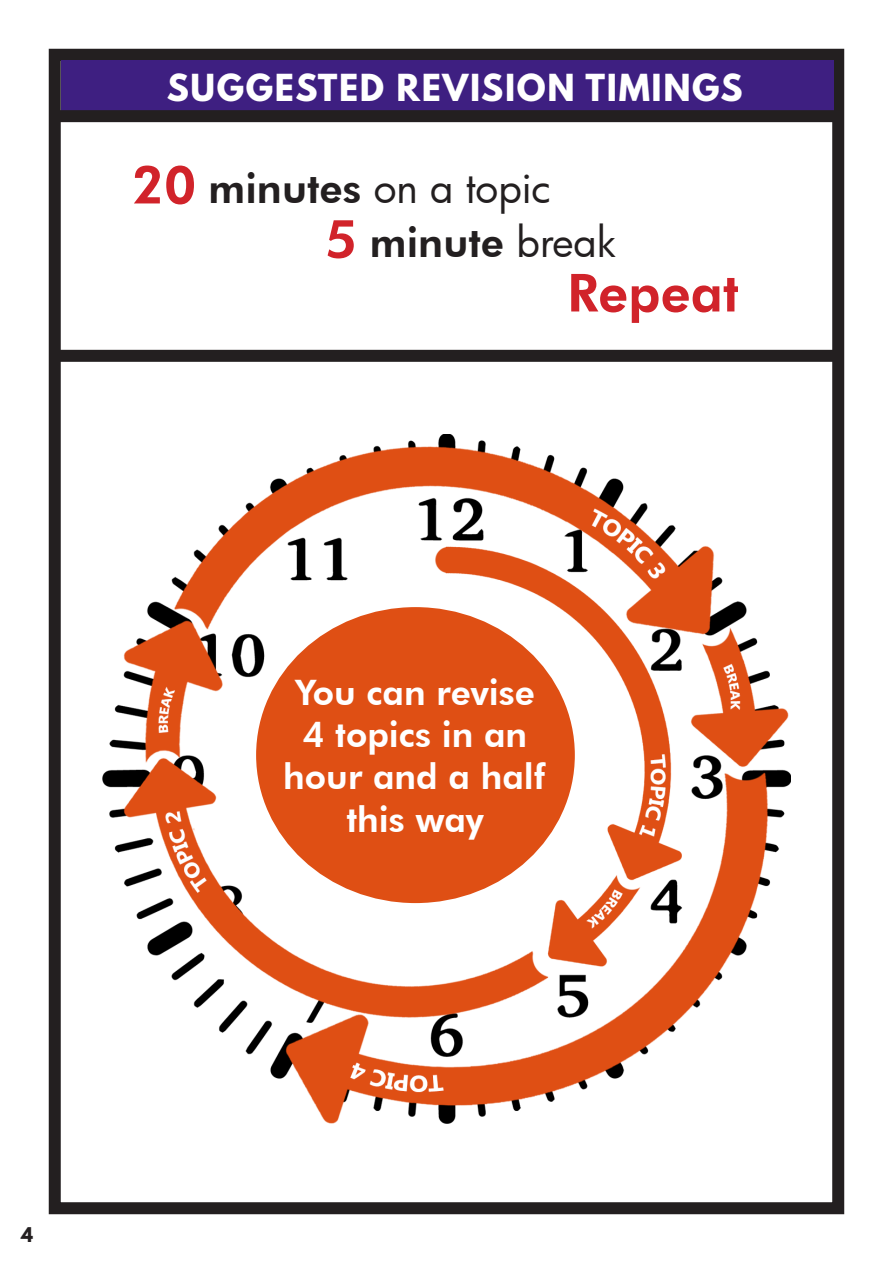
<style>
.page{position:relative;width:893px;height:1263px;background:#fff}
.page>*{position:absolute;margin:0;border:0;box-sizing:border-box;transform-origin:0 0}
.t1{font:800 52.5px "Futura BT";color:#d1232a}
.t2{font:40.5px "Futura";letter-spacing:-.005em;color:#231f20}
.t3{font:800 40.5px "Futura BT";color:#231f20}
.t4{font:800 35.1px/42px "Futura BT";color:#fff;text-align:center}
.t5{font:700 33px "League Spartan";letter-spacing:.05em;color:#fff}
.t6{font:700 18px "League Spartan";color:#231f20}
.s1{font-family:"Futura BT";font-weight:800;font-size:52.5px;color:#d1232a}
.s2{font-family:"Futura BT";font-weight:800}
.s3{font-size:52.5px;color:#d1232a}
.s4{font-family:"Futura";font-weight:400}
</style>
<div class="page">
<div style="left:49px;top:49px;width:795px;height:1165px;border:12px solid #231f20"></div>
<div style="left:61px;top:61px;width:772px;height:55px;background:#3e1f81"></div>
<div style="left:54px;top:110px;width:785px;height:12px;background:#231f20"></div>
<div style="left:54px;top:350px;width:785px;height:12px;background:#231f20"></div>
<img style="left:102px;top:435px;width:688px;height:688px">
<div style="left:256px;top:607px;width:319px;height:296px;background:#df4f14;border-radius:50%"></div>
<p class="t5" style="left:167px;top:62px;width:578px">SUGGESTED REVISION TIMINGS</p>
<p class="t2" style="left:132px;top:161px;width:420px"><span class="s1">20</span> <span class="s2">minutes</span> on a topic</p>
<p class="t3" style="left:325px;top:218px;width:292px"><span class="s3">5</span> minute <span class="s4">break</span></p>
<p class="t1" style="left:567px;top:261px;width:173px">Repeat</p>
<p class="t4" style="left:295px;top:671px;width:241px">You can revise</p>
<p class="t4" style="left:283px;top:714px;width:264px">4 topics in an hour and a half this way</p>
<p class="t6" style="left:21px;top:1220px;width:13px">4</p>
</div>
